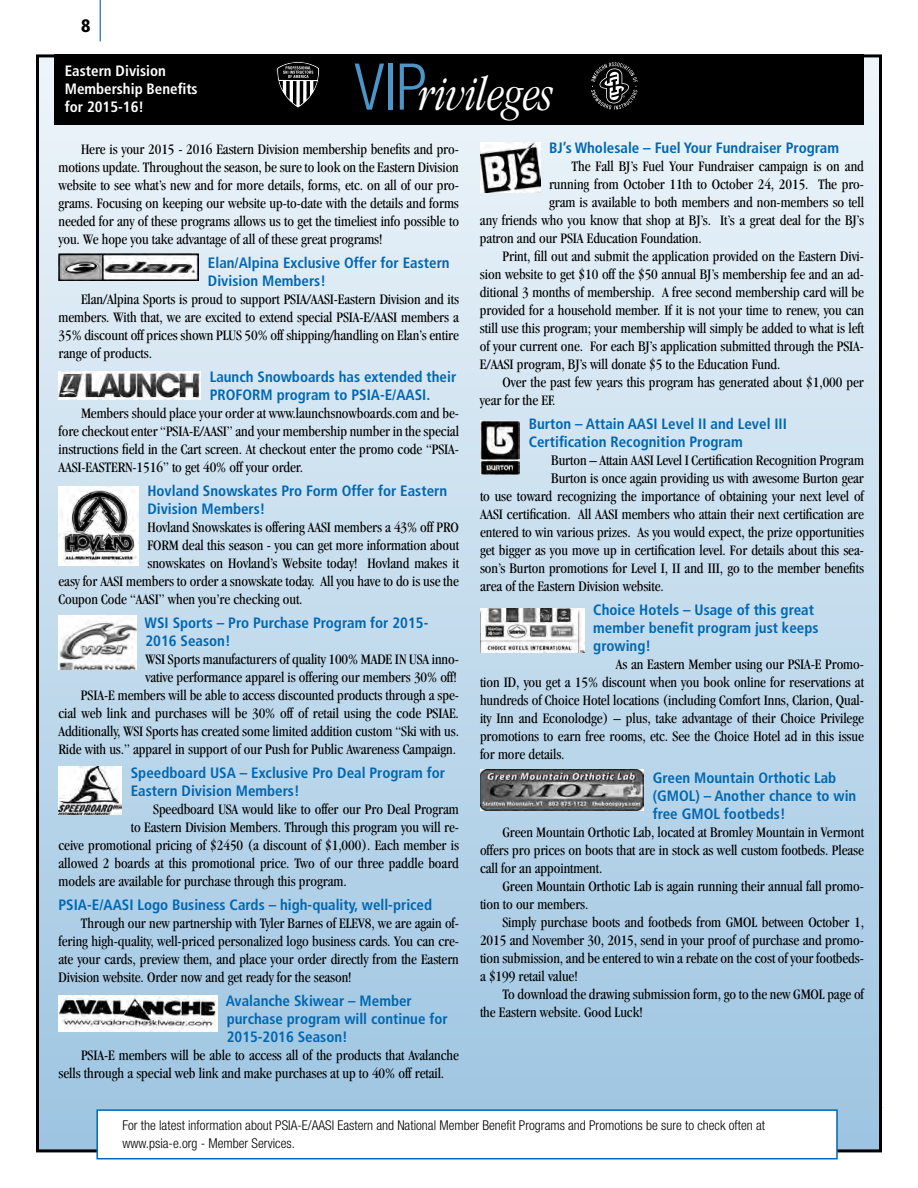
<style>
.page{position:relative;width:918px;height:1188px;background:#fff}
.page>*{position:absolute;margin:0;border:0;box-sizing:border-box;transform-origin:0 0}
.t1{font:italic 300 condensed 49.5px "Garamond";color:#fff}
.t2{font:900 condensed 18px "Frutiger";color:#000}
.t3{font:condensed 15px/18px "Garamond";letter-spacing:-.005em;color:#000;text-align:justify}
.t4{font:700 condensed 15px/18px "Frutiger";color:#0067b1}
.t5{font:700 condensed 15px/18px "Frutiger";color:#fff}
.t6{font:300 condensed 13.5px/18px "Helvetica Neue";color:#000}
.s1{font-family:"Helvetica Neue";font-style:normal;font-size:64.5px;color:#4d95c9}
</style>
<div class="page">
<hr style="left:100px;top:0;width:1px;height:41px;background:#0067b1">
<div style="left:38px;top:56px;width:842px;height:1095px;background:linear-gradient(to bottom,#eef5fa,#9dc4e1)"></div>
<div style="left:54px;top:54px;width:810px;height:71px;background:#000"></div>
<svg style="left:277px;top:61px;width:43px;height:47px"></svg>
<svg style="left:591px;top:62px;width:47px;height:48px"></svg>
<div style="left:96px;top:1109px;width:742px;height:50px;background:#fff;border:2px solid #0067b1"></div>
<img style="left:58px;top:253px;width:141px;height:27px">
<img style="left:58px;top:371px;width:143px;height:28px">
<img style="left:58px;top:487px;width:80px;height:78px">
<img style="left:58px;top:615px;width:78px;height:55px">
<img style="left:58px;top:767px;width:64px;height:47px">
<img style="left:58px;top:995px;width:160px;height:36px">
<img style="left:480px;top:142px;width:60px;height:50px">
<img style="left:480px;top:420px;width:40px;height:54px">
<img style="left:480px;top:609px;width:104px;height:43px">
<img style="left:480px;top:769px;width:164px;height:42px">
<p class="t2" style="left:81px;top:15px;width:11px">8</p>
<h1 class="t1" style="left:354px;top:68px;width:200px"><span class="s1">VIP</span>rivileges</h1>
<p class="t5" style="left:65px;top:61px;width:134px">Eastern Division<br>Membership Benefits for 2015-16!</p>
<p class="t3" style="left:58px;top:140px;width:402px;text-indent:22px">Here is your 2015 - 2016 Eastern Division membership benefits and pro&shy;motions update. Throughout the season, be sure to look on the Eastern Division website to see what’s new and for more details, forms, etc. on all of our pro&shy;grams. Focusing on keeping our website up-to-date with the details and forms needed for any of these programs allows us to get the timeliest info possible to you. We hope you take advantage of all of these great programs!</p>
<p class="t4" style="left:208px;top:253px;width:243px">Elan/Alpina Exclusive Offer for Eastern<br>Division Members!</p>
<p class="t3" style="left:59px;top:290px;width:402px;text-indent:22px">Elan/Alpina Sports is proud to support PSIA/AASI-Eastern Division and its members. With that, we are excited to extend special PSIA-E/AASI members a 35% discount off prices shown PLUS 50% off shipping/handling on Elan’s entire range of products.</p>
<p class="t4" style="left:210px;top:367px;width:248px">Launch Snowboards has extended their<br>PROFORM program to PSIA-E/AASI.</p>
<p class="t3" style="left:58px;top:404px;width:402px;text-indent:22px">Members should place your order at www.launchsnowboards.com and be&shy;fore checkout enter “PSIA-E/AASI” and your membership number in the special instructions field in the Cart screen. At checkout enter the promo code “PSIA-AASI-EASTERN-1516” to get 40% off your order.</p>
<p class="t4" style="left:147px;top:481px;width:301px">Hovland Snowskates Pro Form Offer for Eastern<br>Division Members!</p>
<p class="t3" style="left:147px;top:518px;width:313px">Hovland Snowskates is offering AASI members a 43% off PRO</p>
<p class="t3" style="left:147px;top:536px;width:313px">FORM deal this season - you can get more information about</p>
<p class="t3" style="left:147px;top:554px;width:313px">snowskates on Hovland’s Website today! Hovland makes it</p>
<p class="t3" style="left:58px;top:572px;width:402px">easy for AASI members to order a snowskate today. All you have to do is use the</p>
<p class="t3" style="left:58px;top:590px;width:246px">Coupon Code “AASI” when you’re checking out.</p>
<p class="t4" style="left:145px;top:613px;width:285px">WSI Sports – Pro Purchase Program for 2015-<br>2016 Season!</p>
<p class="t3" style="left:58px;top:650px;width:402px;text-align:right">WSI Sports manufacturers of quality 100% MADE IN USA inno-<br>vative performance apparel is offering our members 30% off!<br>PSIA-E members will be able to access discounted products through a spe-<br>cial web link and purchases will be 30% off of retail using the code PSIAE.<br>Additionally, WSI Sports has created some limited addition custom “Ski with us.<br>Ride with us.” apparel in support of our Push for Public Awareness Campaign.</p>
<p class="t4" style="left:131px;top:763px;width:316px">Speedboard USA – Exclusive Pro Deal Program for<br>Eastern Division Members!</p>
<p class="t3" style="left:153px;top:800px;width:307px">Speedboard USA would like to offer our Pro Deal Program</p>
<p class="t3" style="left:131px;top:818px;width:330px">to Eastern Division Members. Through this program you will re-</p>
<p class="t3" style="left:58px;top:836px;width:402px">ceive promotional pricing of $2450 (a discount of $1,000). Each member is</p>
<p class="t3" style="left:58px;top:854px;width:402px">allowed 2 boards at this promotional price. Two of our three paddle board</p>
<p class="t3" style="left:58px;top:872px;width:290px">models are available for purchase through this program.</p>
<p class="t4" style="left:58px;top:895px;width:375px">PSIA-E/AASI Logo Business Cards – high-quality, well-priced</p>
<p class="t3" style="left:58px;top:914px;width:402px;text-indent:22px">Through our new partnership with Tyler Barnes of ELEV8, we are again of&shy;fering high-quality, well-priced personalized logo business cards. You can cre&shy;ate your cards, preview them, and place your order directly from the Eastern Division website. Order now and get ready for the season!</p>
<p class="t4" style="left:226px;top:991px;width:223px">Avalanche Skiwear – Member purchase program will continue for<br>2015-2016 Season!</p>
<p class="t3" style="left:59px;top:1046px;width:402px;text-indent:22px">PSIA-E members will be able to access all of the products that Avalanche sells through a special web link and make purchases at up to 40% off retail.</p>
<p class="t4" style="left:549px;top:139px;width:292px">BJ’s Wholesale – Fuel Your Fundraiser Program</p>
<p class="t3" style="left:572px;top:157px;width:294px">The Fall BJ’s Fuel Your Fundraiser campaign is on and</p>
<p class="t3" style="left:549px;top:175px;width:316px">running from October 11th to October 24, 2015. The pro-</p>
<p class="t3" style="left:549px;top:193px;width:316px">gram is available to both members and non-members so tell</p>
<p class="t3" style="left:480px;top:211px;width:386px">any friends who you know that shop at BJ’s. It’s a great deal for the BJ’s</p>
<p class="t3" style="left:480px;top:229px;width:223px">patron and our PSIA Education Foundation.</p>
<p class="t3" style="left:502px;top:247px;width:363px">Print, fill out and submit the application provided on the Eastern Divi-</p>
<p class="t3" style="left:480px;top:265px;width:386px">sion website to get $10 off the $50 annual BJ’s membership fee and an ad-</p>
<p class="t3" style="left:480px;top:283px;width:386px">ditional 3 months of membership. A free second membership card will be</p>
<p class="t3" style="left:480px;top:301px;width:386px">provided for a household member. If it is not your time to renew, you can</p>
<p class="t3" style="left:480px;top:319px;width:386px">still use this program; your membership will simply be added to what is left</p>
<p class="t3" style="left:480px;top:337px;width:386px">of your current one. For each BJ’s application submitted through the PSIA-</p>
<p class="t3" style="left:480px;top:355px;width:302px">E/AASI program, BJ’s will donate $5 to the Education Fund.</p>
<p class="t3" style="left:502px;top:373px;width:363px">Over the past few years this program has generated about $1,000 per</p>
<p class="t3" style="left:480px;top:391px;width:77px">year for the EF.</p>
<p class="t4" style="left:529px;top:415px;width:260px">Burton – Attain AASI Level II and Level III<br>Certification Recognition Program</p>
<p class="t3" style="left:551px;top:451px;width:314px">Burton – Attain AASI Level I Certification Recognition Program</p>
<p class="t3" style="left:551px;top:469px;width:314px">Burton is once again providing us with awesome Burton gear</p>
<p class="t3" style="left:480px;top:487px;width:385px">to use toward recognizing the importance of obtaining your next level of</p>
<p class="t3" style="left:480px;top:505px;width:386px">AASI certification. All AASI members who attain their next certification are</p>
<p class="t3" style="left:480px;top:523px;width:386px">entered to win various prizes. As you would expect, the prize opportunities</p>
<p class="t3" style="left:480px;top:541px;width:386px">get bigger as you move up in certification level. For details about this sea-</p>
<p class="t3" style="left:480px;top:559px;width:386px">son’s Burton promotions for Level I, II and III, go to the member benefits</p>
<p class="t3" style="left:480px;top:577px;width:185px">area of the Eastern Division website.</p>
<p class="t4" style="left:593px;top:601px;width:227px">Choice Hotels – Usage of this great member benefit program just keeps growing!</p>
<p class="t3" style="left:480px;top:655px;width:386px;text-indent:136px">As an Eastern Member using our PSIA-E Promo&shy;tion ID, you get a 15% discount when you book online for reservations at hundreds of Choice Hotel locations (including Comfort Inns, Clarion, Qual&shy;ity Inn and Econolodge) – plus, take advantage of their Choice Privilege promotions to earn free rooms, etc. See the Choice Hotel ad in this issue for more details.</p>
<p class="t4" style="left:653px;top:769px;width:205px">Green Mountain Orthotic Lab (GMOL) – Another chance to win free GMOL footbeds!</p>
<p class="t3" style="left:480px;top:823px;width:386px;text-indent:22px">Green Mountain Orthotic Lab, located at Bromley Mountain in Vermont offers pro prices on boots that are in stock as well custom footbeds. Please call for an appointment.</p>
<p class="t3" style="left:480px;top:877px;width:386px;text-indent:22px">Green Mountain Orthotic Lab is again running their annual fall promo&shy;tion to our members.</p>
<p class="t3" style="left:480px;top:913px;width:386px;text-indent:22px">Simply purchase boots and footbeds from GMOL between October 1, 2015 and November 30, 2015, send in your proof of purchase and promo&shy;tion submission, and be entered to win a rebate on the cost of your footbeds&shy;a $199 retail value!</p>
<p class="t3" style="left:480px;top:985px;width:385px;text-indent:22px">To download the drawing submission form, go to the new GMOL page of the Eastern website. Good Luck!</p>
<p class="t6" style="left:122px;top:1116px;width:644px">For the latest information about PSIA-E/AASI Eastern and National Member Benefit Programs and Promotions be sure to check often at www.psia-e.org - Member Services.</p>
</div>
